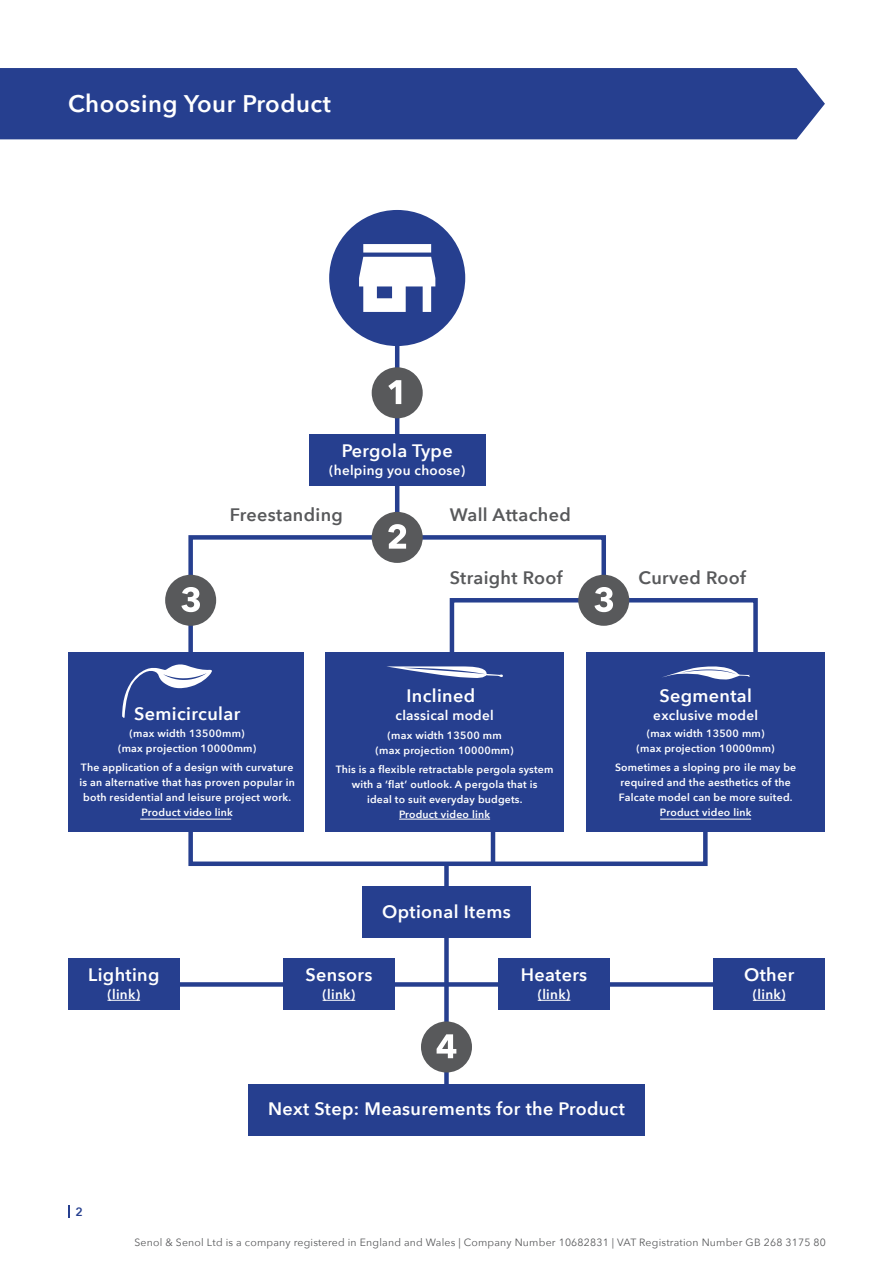
<style>
.page{position:relative;width:893px;height:1263px;background:#fff}
.page>*{position:absolute;margin:0;border:0;box-sizing:border-box;transform-origin:0 0}
.t1{font:600 24px "Avenir Next";letter-spacing:.02em;color:#fff}
.t2{font:600 18px "Avenir Next";letter-spacing:.02em;color:#fff}
.t3{font:600 18px "Avenir Next";letter-spacing:.02em;color:#58595b}
.t4{font:600 13.5px "Avenir Next";letter-spacing:.02em;color:#fff}
.t5{font:600 12px "Avenir Next";color:#263f8f}
.t6{font:600 10.5px/15px "Avenir Next";letter-spacing:.02em;color:#fff;text-align:center}
.t7{font:10.5px "Avenir Next";letter-spacing:.02em;color:#58595b}
</style>
<div class="page">
<svg style="left:69px;top:1205px;width:1px;height:13px"></svg>
<div style="left:0;top:68px;width:825px;height:71px;background:#263f8f"></div>
<hr style="left:395px;top:278px;width:4px;height:265px;background:#263f8f">
<div style="left:444px;top:864px;width:5px;height:252px;background:#263f8f"></div>
<div style="left:124px;top:982px;width:667px;height:5px;background:#263f8f"></div>
<svg style="left:186px;top:534px;width:524px;height:334px"></svg>
<div style="left:329px;top:210px;width:136px;height:136px;background:#263f8f;border-radius:50%"></div>
<svg style="left:359px;top:244px;width:76px;height:68px"></svg>
<div style="left:372px;top:367px;width:51px;height:51px;background:#58595b;border-radius:50%"></div>
<svg style="left:388px;top:380px;width:13px;height:24px"></svg>
<div style="left:421px;top:1021px;width:51px;height:51px;background:#58595b;border-radius:50%"></div>
<svg style="left:437px;top:1034px;width:19px;height:24px"></svg>
<div style="left:372px;top:512px;width:51px;height:51px;background:#58595b;border-radius:50%"></div>
<svg style="left:388px;top:524px;width:18px;height:25px"></svg>
<div style="left:165px;top:575px;width:51px;height:51px;background:#58595b;border-radius:50%"></div>
<svg style="left:181px;top:587px;width:19px;height:25px"></svg>
<div style="left:578px;top:575px;width:51px;height:51px;background:#58595b;border-radius:50%"></div>
<svg style="left:594px;top:587px;width:19px;height:25px"></svg>
<div style="left:248px;top:1084px;width:397px;height:51px;background:#263f8f"></div>
<div style="left:309px;top:434px;width:176px;height:51px;background:#263f8f"></div>
<div style="left:362px;top:887px;width:169px;height:51px;background:#263f8f"></div>
<div style="left:326px;top:652px;width:238px;height:179px;background:#263f8f"></div>
<hr style="left:399px;top:819px;width:91px;height:1px;background:#fff">
<svg style="left:387px;top:666px;width:116px;height:12px"></svg>
<div style="left:587px;top:652px;width:238px;height:179px;background:#263f8f"></div>
<hr style="left:660px;top:819px;width:91px;height:1px;background:#fff">
<svg style="left:662px;top:666px;width:88px;height:14px"></svg>
<div style="left:68px;top:652px;width:235px;height:179px;background:#263f8f"></div>
<hr style="left:140px;top:819px;width:91px;height:1px;background:#fff">
<svg style="left:122px;top:664px;width:90px;height:54px"></svg>
<div style="left:68px;top:959px;width:112px;height:51px;background:#263f8f"></div>
<hr style="left:107px;top:1000px;width:33px;height:1px;background:#fff">
<div style="left:283px;top:959px;width:112px;height:51px;background:#263f8f"></div>
<hr style="left:323px;top:1000px;width:32px;height:1px;background:#fff">
<div style="left:498px;top:959px;width:112px;height:51px;background:#263f8f"></div>
<hr style="left:538px;top:1000px;width:32px;height:1px;background:#fff">
<div style="left:713px;top:959px;width:112px;height:51px;background:#263f8f"></div>
<hr style="left:753px;top:1000px;width:32px;height:1px;background:#fff">
<h1 class="t1" style="left:68px;top:83px;width:264px">Choosing Your Product</h1>
<h2 class="t2" style="left:342px;top:435px;width:112px">Pergola Type</h2>
<p class="t4" style="left:329px;top:458px;width:138px">(helping you choose)</p>
<h2 class="t3" style="left:230px;top:499px;width:114px">Freestanding</h2>
<h2 class="t3" style="left:450px;top:499px;width:123px">Wall Attached</h2>
<h2 class="t3" style="left:450px;top:562px;width:115px">Straight Roof</h2>
<h2 class="t3" style="left:638px;top:562px;width:109px">Curved Roof</h2>
<h2 class="t2" style="left:134px;top:698px;width:108px">Semicircular</h2>
<p class="t6" style="left:118px;top:725px;width:140px">(max width 13500mm) (max projection 10000mm)</p>
<p class="t6" style="left:79px;top:759px;width:217px">The application of a design with curvature is an alternative that has proven popular in both residential and leisure project work.<br>Product video link</p>
<h2 class="t2" style="left:406px;top:680px;width:70px">Inclined</h2>
<p class="t4" style="left:395px;top:703px;width:100px">classical model</p>
<p class="t6" style="left:376px;top:728px;width:140px">(max width 13500 mm (max projection 10000mm)</p>
<p class="t6" style="left:336px;top:762px;width:219px">This is a flexible retractable pergola system with a ‘flat’ outlook. A pergola that is<br>ideal to suit everyday budgets.<br>Product video link</p>
<h2 class="t2" style="left:659px;top:680px;width:94px">Segmental</h2>
<p class="t4" style="left:653px;top:703px;width:106px">exclusive model</p>
<p class="t6" style="left:636px;top:725px;width:140px">(max width 13500 mm) (max projection 10000mm)</p>
<p class="t6" style="left:615px;top:759px;width:183px">Sometimes a sloping pro ile may be required and the aesthetics of the<br>Falcate model can be more suited.<br>Product video link</p>
<h2 class="t2" style="left:88px;top:959px;width:73px">Lighting</h2>
<p class="t4" style="left:107px;top:983px;width:34px">(link)</p>
<h2 class="t2" style="left:382px;top:896px;width:130px">Optional Items</h2>
<h2 class="t2" style="left:305px;top:959px;width:68px">Sensors</h2>
<p class="t4" style="left:323px;top:983px;width:34px">(link)</p>
<h2 class="t2" style="left:521px;top:959px;width:68px">Heaters</h2>
<p class="t4" style="left:538px;top:983px;width:34px">(link)</p>
<h2 class="t2" style="left:744px;top:959px;width:52px">Other</h2>
<p class="t4" style="left:753px;top:983px;width:34px">(link)</p>
<p class="t5" style="left:75px;top:1201px;width:9px">2</p>
<h2 class="t2" style="left:268px;top:1093px;width:358px">Next Step: Measurements for the Product</h2>
<p class="t7" style="left:135px;top:1233px;width:693px">Senol &amp; Senol Ltd is a company registered in England and Wales | Company Number 10682831 | VAT Registration Number GB 268 3175 80</p>
</div>
